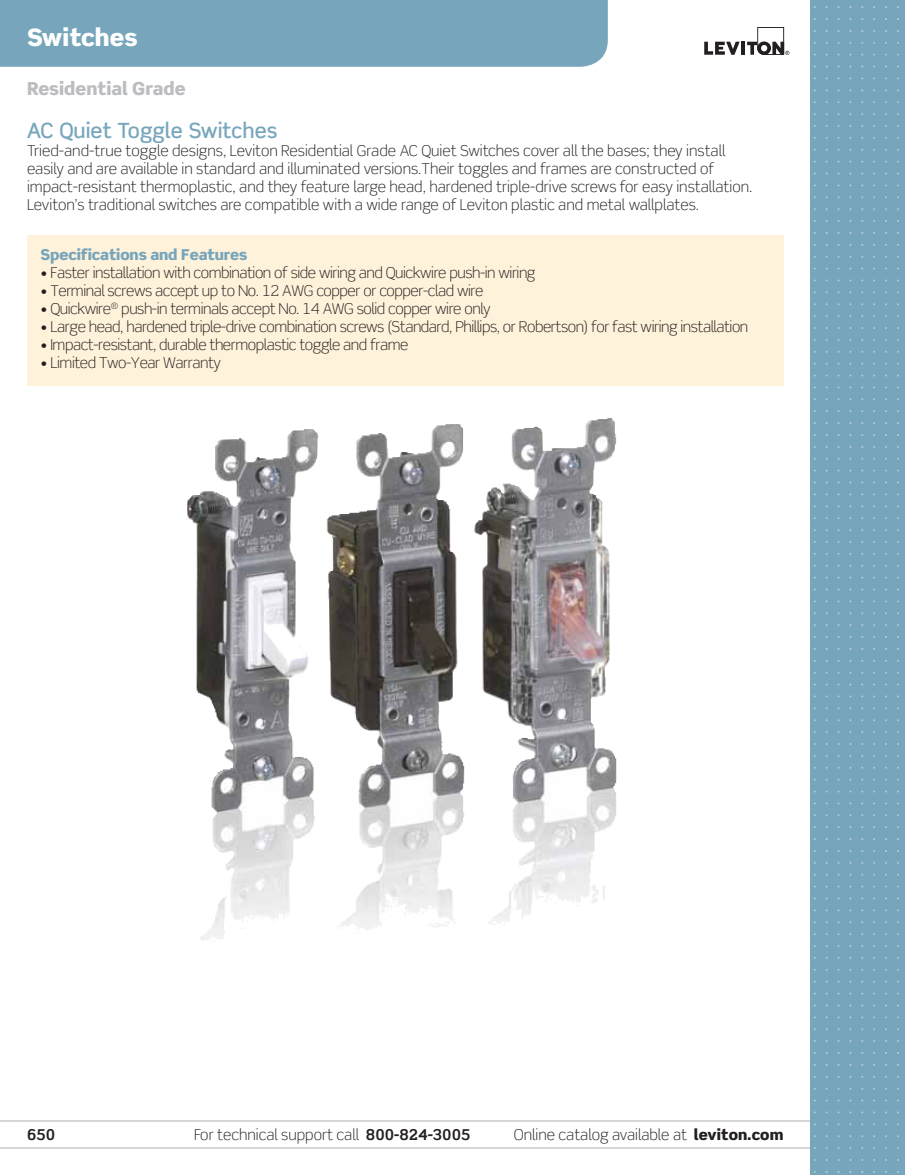
<style>
.page{position:relative;width:905px;height:1175px;background:#fff}
.page>*{position:absolute;margin:0;border:0;box-sizing:border-box;transform-origin:0 0}
.t1{font:900 24px "Scene Std";color:#fff}
.t2{font:500 21px "Scene Std";color:#77a6bc}
.t3{font:900 18px "Scene Std";color:#bbbdc0}
.t4{font:300 15px/18px "Scene Std";color:#231f20}
.t5{font:300 15px "Scene Std";letter-spacing:-.02em;color:#231f20}
.t6{font:900 15px "Scene Std";letter-spacing:-.01em;color:#77a6bc}
.t7{font:700 15px "Scene Std";color:#231f20}
.s1{font-weight:700}
.s2{font-weight:900}
</style>
<div class="page">
<hr style="left:0;top:1120px;width:810px;height:1px;background:#c6c8ca">
<hr style="left:0;top:1147px;width:810px;height:1px;background:#c6c8ca">
<svg style="left:704px;top:27px;width:85px;height:28px"></svg>
<div style="left:810px;top:0;width:94px;height:1174px;background:#77a6bc"></div>
<div style="left:0;top:0;width:608px;height:67px;background:#77a6bc"></div>
<svg style="left:187px;top:418px;width:430px;height:523px"></svg>
<img style="left:473px;top:418px;width:134px;height:507px">
<div style="left:27px;top:235px;width:756px;height:150px;background:#fff2da"></div>
<h1 class="t1" style="left:27px;top:25px;width:112px">Switches</h1>
<p class="t3" style="left:27px;top:80px;width:160px">Residential Grade</p>
<h2 class="t2" style="left:27px;top:120px;width:252px">AC Quiet Toggle Switches</h2>
<p class="t4" style="left:27px;top:142px;width:727px">Tried-and-true toggle designs, Leviton Residential Grade AC Quiet Switches cover all the bases; they install easily and are available in standard and illuminated versions.Their toggles and frames are constructed of impact-resistant thermoplastic, and they feature large head, hardened triple-drive screws for easy installation.<br>Leviton’s traditional switches are compatible with a wide range of Leviton plastic and metal wallplates.</p>
<p class="t6" style="left:40px;top:248px;width:208px">Specifications and Features</p>
<p class="t5" style="left:40px;top:266px;width:496px">• Faster installation with combination of side wiring and Quickwire push-in wiring</p>
<p class="t5" style="left:40px;top:284px;width:444px">• Terminal screws accept up to No. 12 AWG copper or copper-clad wire</p>
<p class="t5" style="left:40px;top:302px;width:452px">• Quickwire<sup>®</sup> push-in terminals accept No. 14 AWG solid copper wire only</p>
<p class="t5" style="left:41px;top:320px;width:709px">• Large head, hardened triple-drive combination screws (Standard, Phillips, or Robertson) for fast wiring installation</p>
<p class="t5" style="left:41px;top:338px;width:369px">• Impact-resistant, durable thermoplastic toggle and frame</p>
<p class="t5" style="left:41px;top:356px;width:182px">• Limited Two-Year Warranty</p>
<p class="t7" style="left:27px;top:1127px;width:30px">650</p>
<p class="t4" style="left:194px;top:1126px;width:278px">For technical support call <span class="s1">800-824-3005</span></p>
<p class="t4" style="left:514px;top:1126px;width:271px">Online catalog available at <span class="s2">leviton.com</span></p>
</div>
